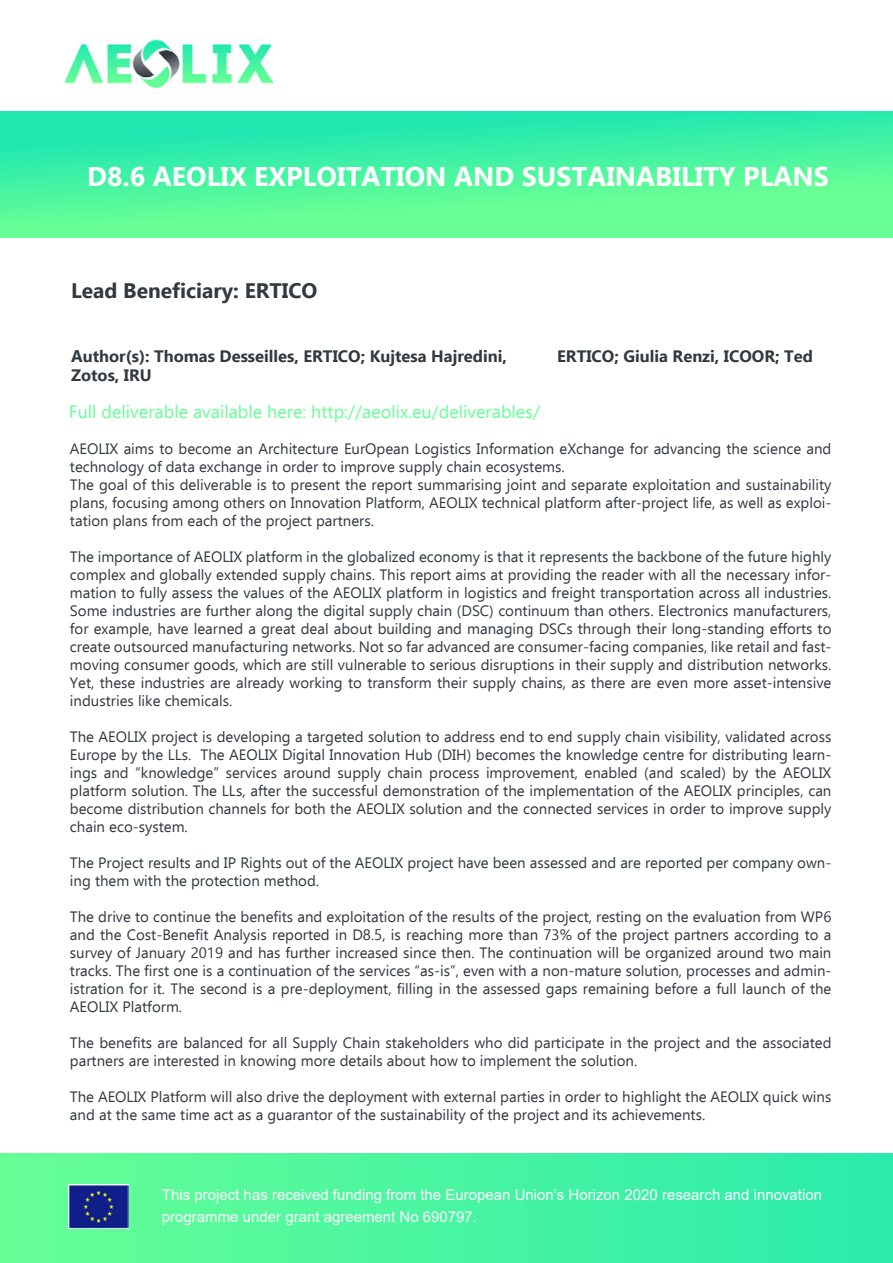
<style>
.page{position:relative;width:893px;height:1263px;background:#fff}
.page>*{position:absolute;margin:0;border:0;box-sizing:border-box;transform-origin:0 0}
.t1{font:700 27px "Ebrima";color:#fff}
.t2{font:700 21px "Ebrima";color:#32393f}
.t3{font:18px "Ebrima";color:#68ff95}
.t4{font:700 16.5px "Ebrima";color:#32393f}
.t5{font:15px/18px "Ebrima";color:#32393f}
.t6{font:15px/21.6px "Arial";color:#fff}
</style>
<div class="page">
<div style="left:0;top:1153px;width:893px;height:110px;background:linear-gradient(to right,#68ff96,#2aebac)"></div>
<img style="left:69px;top:1185px;width:60px;height:44px">
<img style="left:64px;top:40px;width:208px;height:47px">
<svg style="left:0;top:112px;width:893px;height:125px;background:#48f4a0"></svg>
<h1 class="t1" style="left:87px;top:156px;width:232px">D8.6 AEOLIX Exploitatio</h1>
<h1 class="t1" style="left:425px;top:156px;width:226px">n and sustainabilit</h1>
<h1 class="t1" style="left:719px;top:156px;width:111px">y plans</h1>
<h2 class="t2" style="left:71px;top:275px;width:248px">Lead Beneficiary: ERTICO</h2>
<p class="t4" style="left:71px;top:343px;width:437px">Author(s): Thomas Desseilles, ERTICO; Kujtesa Hajredini,</p>
<p class="t4" style="left:557px;top:343px;width:257px">ERTICO; Giulia Renzi, ICOOR; Ted</p>
<p class="t4" style="left:71px;top:363px;width:82px">Zotos, IRU</p>
<p class="t3" style="left:69px;top:399px;width:473px">Full deliverable available here: http://aeolix.eu/deliverables/</p>
<p class="t5" style="left:70px;top:440px;width:763px">AEOLIX aims to become an Architecture EurOpean Logistics Information eXchange for advancing the science and technology of data exchange in order to improve supply chain ecosystems.<br>The goal of this deliverable is to present the report summarising joint and separate exploitation and sustainability plans, focusing among others on Innovation Platform, AEOLIX technical platform after-project life, as well as exploi&shy;tation plans from each of the project partners.</p>
<p class="t5" style="left:70px;top:548px;width:763px;text-align:justify">The importance of AEOLIX platform in the globalized economy is that it represents the backbone of the future highly complex and globally extended supply chains. This report aims at providing the reader with all the necessary infor&shy;mation to fully assess the values of the AEOLIX platform in logistics and freight transportation across all industries.<br>Some industries are further along the digital supply chain (DSC) continuum than others. Electronics manufacturers, for example, have learned a great deal about building and managing DSCs through their long-standing efforts to create outsourced manufacturing networks. Not so far advanced are consumer-facing companies, like retail and fast&shy;moving consumer goods, which are still vulnerable to serious disruptions in their supply and distribution networks.<br>Yet, these industries are already working to transform their supply chains, as there are even more asset-intensive industries like chemicals.</p>
<p class="t5" style="left:70px;top:728px;width:763px;text-align:justify">The AEOLIX project is developing a targeted solution to address end to end supply chain visibility, validated across Europe by the LLs. The AEOLIX Digital Innovation Hub (DIH) becomes the knowledge centre for distributing learn&shy;ings and “knowledge” services around supply chain process improvement, enabled (and scaled) by the AEOLIX platform solution. The LLs, after the successful demonstration of the implementation of the AEOLIX principles, can become distribution channels for both the AEOLIX solution and the connected services in order to improve supply chain eco-system.</p>
<p class="t5" style="left:70px;top:854px;width:763px">The Project results and IP Rights out of the AEOLIX project have been assessed and are reported per company own&shy;ing them with the protection method.</p>
<p class="t5" style="left:70px;top:908px;width:763px;text-align:justify">The drive to continue the benefits and exploitation of the results of the project, resting on the evaluation from WP6 and the Cost-Benefit Analysis reported in D8.5, is reaching more than 73% of the project partners according to a survey of January 2019 and has further increased since then. The continuation will be organized around two main tracks. The first one is a continuation of the services “as-is”, even with a non-mature solution, processes and admin&shy;istration for it. The second is a pre-deployment, filling in the assessed gaps remaining before a full launch of the AEOLIX Platform.</p>
<p class="t5" style="left:70px;top:1034px;width:763px">The benefits are balanced for all Supply Chain stakeholders who did participate in the project and the associated partners are interested in knowing more details about how to implement the solution.</p>
<p class="t5" style="left:70px;top:1088px;width:763px">The AEOLIX Platform will also drive the deployment with external parties in order to highlight the AEOLIX quick wins and at the same time act as a guarantor of the sustainability of the project and its achievements.</p>
<p class="t6" style="left:162px;top:1184px;width:662px">This project has received funding from the European Union’s Horizon 2020 research and innovation programme under grant agreement No 690797.</p>
</div>
